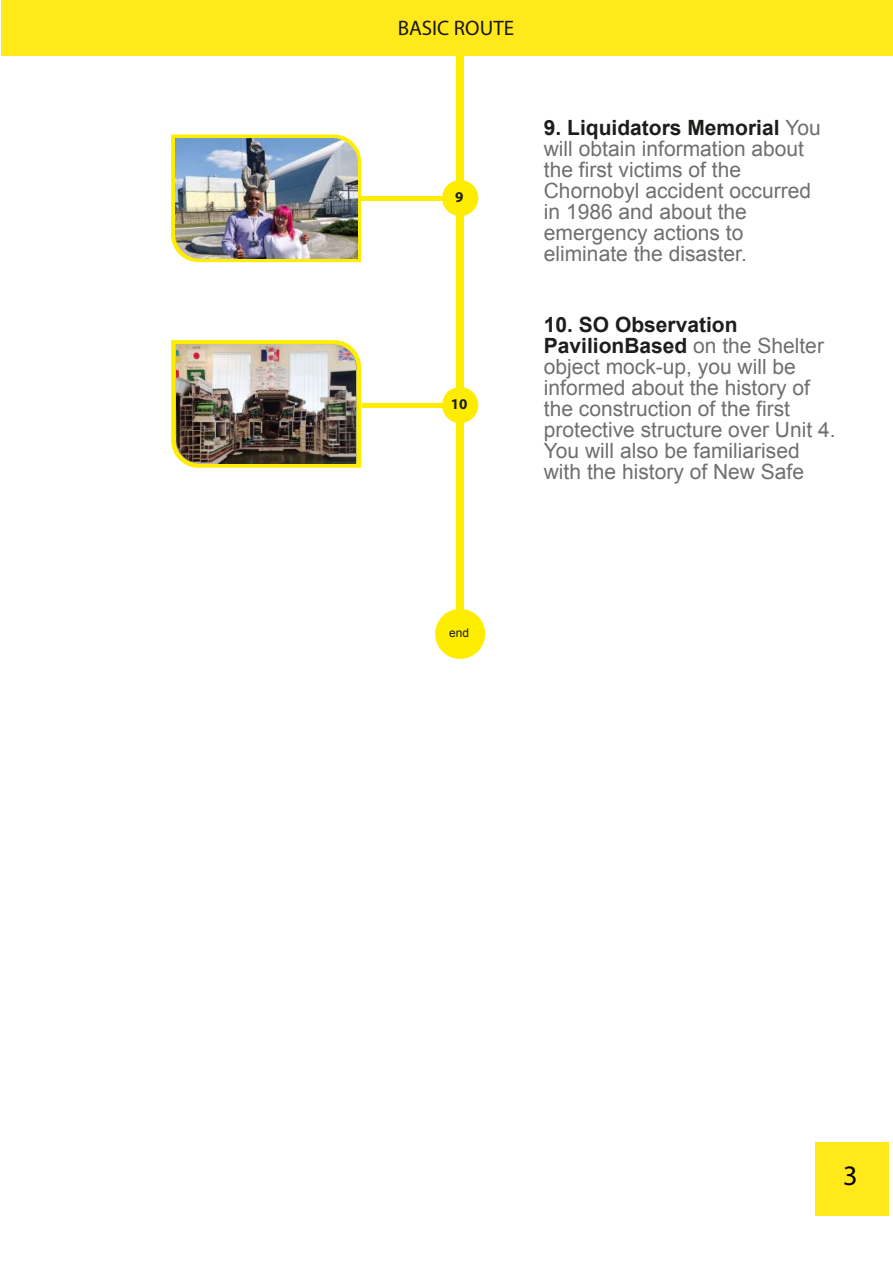
<style>
.page{position:relative;width:893px;height:1263px;background:#fff}
.page>*{position:absolute;margin:0;border:0;box-sizing:border-box;transform-origin:0 0}
.t1{font:28.2px "Myriad Pro";color:#000}
.t2{font:21px/21px "Arial";color:#706f6f}
.t3{font:21px "Myriad Pro";color:#1a171b}
.t4{font:700 15px "Myriad Pro";color:#1d1d1b}
.t5{font:12px "Arial";color:#1d1d1b}
.s1{font-weight:700;color:#1d1d1b}
</style>
<div class="page">
<div style="left:815px;top:1142px;width:73px;height:73px;background:#ffe91a"></div>
<div style="left:2px;top:0;width:891px;height:56px;background:#ffe91a"></div>
<div style="left:456px;top:56px;width:7px;height:578px;background:#ffed00"></div>
<svg style="left:171px;top:134px;width:192px;height:129px;background:#f5e950"></svg>
<div style="left:442px;top:180px;width:36px;height:36px;background:#ffed00;border-radius:50%"></div>
<hr style="left:361px;top:196px;width:83px;height:4px;background:#ffed00">
<svg style="left:171px;top:340px;width:192px;height:128px;background:#f2e43a"></svg>
<div style="left:442px;top:387px;width:36px;height:36px;background:#ffed00;border-radius:50%"></div>
<hr style="left:362px;top:403px;width:82px;height:4px;background:#ffed00">
<div style="left:435px;top:609px;width:50px;height:50px;background:#ffed00;border-radius:50%"></div>
<img style="left:175px;top:138px;width:182px;height:120px">
<img style="left:177px;top:344px;width:178px;height:120px">
<p class="t3" style="left:398px;top:15px;width:118px">BASIC ROUTE</p>
<p class="t4" style="left:455px;top:187px;width:10px">9</p>
<p class="t4" style="left:451px;top:394px;width:18px">10</p>
<p class="t2" style="left:544px;top:118px;width:278px"><span class="s1">9. Liquidators Memorial</span> You will obtain information about the first victims of the<br>Chornobyl accident occurred in 1986 and about the emergency actions to eliminate the disaster.</p>
<p class="t2" style="left:544px;top:314px;width:293px"><span class="s1">10. SO Observation<br>PavilionBased</span> on the Shelter object mock-up, you will be informed about the history of the construction of the first protective structure over Unit 4.<br>You will also be familiarised with the history of New Safe</p>
<p class="t5" style="left:449px;top:625px;width:22px">end</p>
<h1 class="t1" style="left:843px;top:1158px;width:16px">3</h1>
</div>
